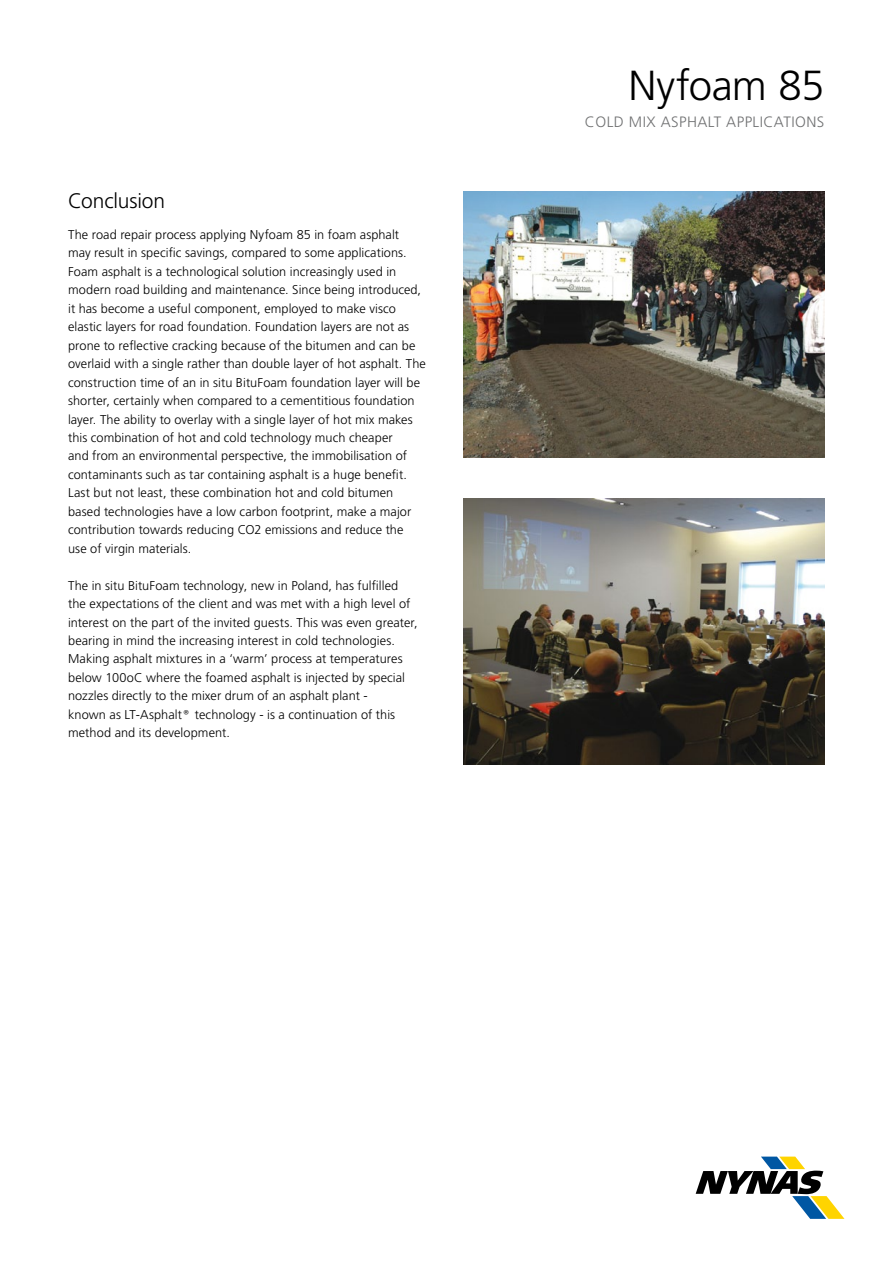
<style>
.page{position:relative;width:893px;height:1263px;background:#fff}
.page>*{position:absolute;margin:0;border:0;box-sizing:border-box;transform-origin:0 0}
.t1{font:300 42px "Frutiger";letter-spacing:-.015em;color:#000}
.t2{font:300 21px "Frutiger CE";letter-spacing:-.01em;color:#000}
.t3{font:300 15px "Frutiger";letter-spacing:.03em;color:#707172}
.t4{font:300 12.75px/18.5px "Frutiger CE";letter-spacing:.005em;color:#000}
</style>
<div class="page">
<svg style="left:696px;top:1156px;width:148px;height:63px"></svg>
<img style="left:463px;top:499px;width:361px;height:265px">
<img style="left:463px;top:191px;width:361px;height:266px">
<h2 class="t2" style="left:68px;top:188px;width:99px">Conclusion</h2>
<p class="t4" style="left:68px;top:225px;width:359px">The road repair process applying Nyfoam 85 in foam asphalt<br>may result in specific savings, compared to some applications.<br>Foam asphalt is a technological solution increasingly used in modern road building and maintenance. Since being introduced, it has become a useful component, employed to make visco elastic layers for road foundation. Foundation layers are not as prone to reflective cracking because of the bitumen and can be overlaid with a single rather than double layer of hot asphalt. The construction time of an in situ BituFoam foundation layer will be shorter, certainly when compared to a cementitious foundation layer. The ability to overlay with a single layer of hot mix makes this combination of hot and cold technology much cheaper<br>and from an environmental perspective, the immobilisation of contaminants such as tar containing asphalt is a huge benefit.<br>Last but not least, these combination hot and cold bitumen based technologies have a low carbon footprint, make a major contribution towards reducing CO2 emissions and reduce the<br>use of virgin materials.</p>
<p class="t4" style="left:68px;top:576px;width:351px">The in situ BituFoam technology, new in Poland, has fulfilled the expectations of the client and was met with a high level of interest on the part of the invited guests. This was even greater, bearing in mind the increasing interest in cold technologies.<br>Making asphalt mixtures in a ‘warm’ process at temperatures below 100oC where the foamed asphalt is injected by special nozzles directly to the mixer drum of an asphalt plant -<br>known as LT-Asphalt® technology - is a continuation of this method and its development.</p>
<h1 class="t1" style="left:629px;top:62px;width:197px">Nyfoam 85</h1>
<p class="t3" style="left:585px;top:114px;width:241px">COLD MIX ASPHALT APPLICATIONS</p>
</div>
